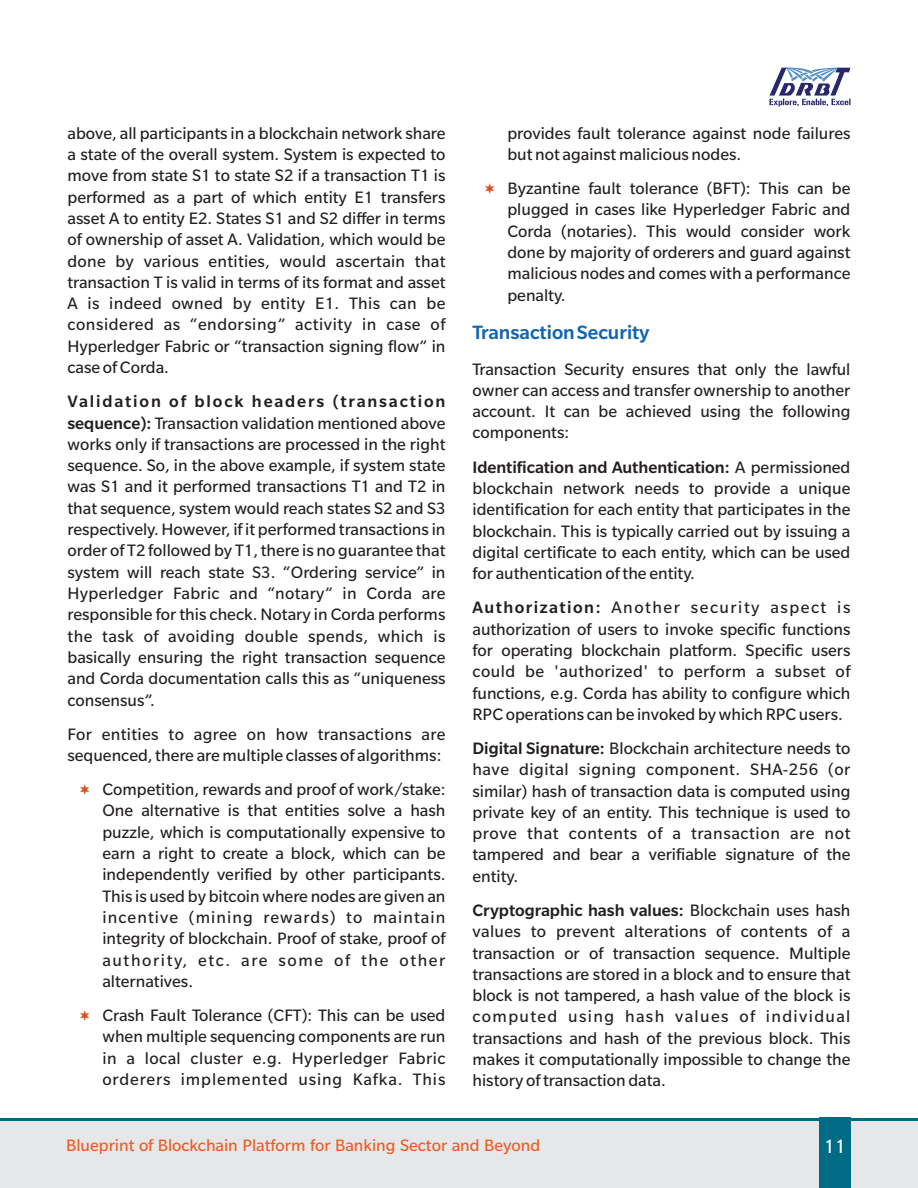
<style>
.page{position:relative;width:918px;height:1188px;background:#fff}
.page>*{position:absolute;margin:0;border:0;box-sizing:border-box;transform-origin:0 0}
.t1{font:500 21px "Slate Pro";color:#1164b1}
.t2{font:21px "Slate Pro";color:#fff}
.t3{font:18px/21.3px "Slate Pro";color:#231f20;text-align:justify}
.t4{font:18px "Slate Pro";color:#f15921}
.s1{font-weight:500}
</style>
<div class="page">
<svg style="left:770px;top:67px;width:80px;height:40px"></svg>
<div style="left:0;top:1121px;width:918px;height:67px;background:#e6e7e9"></div>
<hr style="left:0;top:1118px;width:918px;height:2px;background:#006b85">
<div style="left:819px;top:1118px;width:31px;height:70px;background:#006b85"></div>
<p class="t3" style="left:68px;top:124px;width:380px">above, all participants in a blockchain network share a state of the overall system. System is expected to move from state S1 to state S2 if a transaction T1 is performed as a part of which entity E1 transfers asset A to entity E2. States S1 and S2 differ in terms of ownership of asset A. Validation, which would be done by various entities, would ascertain that transaction T is valid in terms of its format and asset A is indeed owned by entity E1. This can be considered as “endorsing” activity in case of Hyperledger Fabric or “transaction signing flow” in case of Corda.</p>
<p class="t3" style="left:68px;top:392px;width:379px"><span class="s1">Validation of block headers (transaction sequence):</span> Transaction validation mentioned above works only if transactions are processed in the right sequence. So, in the above example, if system state was S1 and it performed transactions T1 and T2 in that sequence, system would reach states S2 and S3 respectively. However, if it performed transactions in order of T2 followed by T1, there is no guarantee that system will reach state S3. “Ordering service” in Hyperledger Fabric and “notary” in Corda are responsible for this check. Notary in Corda performs the task of avoiding double spends, which is basically ensuring the right transaction sequence and Corda documentation calls this as “uniqueness consensus”.</p>
<p class="t3" style="left:68px;top:725px;width:379px">For entities to agree on how transactions are sequenced, there are multiple classes of algorithms:</p>
<p class="t3" style="left:102px;top:780px;width:345px">Competition, rewards and proof of work/stake:<br>One alternative is that entities solve a hash puzzle, which is computationally expensive to earn a right to create a block, which can be independently verified by other participants.<br>This is used by bitcoin where nodes are given an incentive (mining rewards) to maintain integrity of blockchain. Proof of stake, proof of authority, etc. are some of the other alternatives.</p>
<p class="t3" style="left:102px;top:1006px;width:345px">Crash Fault Tolerance (CFT): This can be used when multiple sequencing components are run in a local cluster e.g. Hyperledger Fabric orderers implemented using Kafka. This</p>
<p class="t3" style="left:507px;top:124px;width:345px">provides fault tolerance against node failures but not against malicious nodes.</p>
<p class="t3" style="left:507px;top:179px;width:345px">Byzantine fault tolerance (BFT): This can be plugged in cases like Hyperledger Fabric and Corda (notaries). This would consider work done by majority of orderers and guard against malicious nodes and comes with a performance penalty.</p>
<p class="t1" style="left:472px;top:326px;width:179px">TransactionSecurity</p>
<p class="t3" style="left:472px;top:360px;width:379px">Transaction Security ensures that only the lawful owner can access and transfer ownership to another account. It can be achieved using the following components:</p>
<p class="t3" style="left:472px;top:458px;width:379px"><span class="s1">Identification and Authentication:</span> A permissioned blockchain network needs to provide a unique identification for each entity that participates in the blockchain. This is typically carried out by issuing a digital certificate to each entity, which can be used for authentication of the entity.</p>
<p class="t3" style="left:472px;top:598px;width:379px"><span class="s1">Authorization:</span> Another security aspect is authorization of users to invoke specific functions for operating blockchain platform. Specific users could be 'authorized' to perform a subset of functions, e.g. Corda has ability to configure which RPC operations can be invoked by which RPC users.</p>
<p class="t3" style="left:472px;top:739px;width:379px"><span class="s1">Digital Signature:</span> Blockchain architecture needs to have digital signing component. SHA-256 (or similar) hash of transaction data is computed using private key of an entity. This technique is used to prove that contents of a transaction are not tampered and bear a verifiable signature of the entity.</p>
<p class="t3" style="left:472px;top:901px;width:380px"><span class="s1">Cryptographic hash values:</span> Blockchain uses hash values to prevent alterations of contents of a transaction or of transaction sequence. Multiple transactions are stored in a block and to ensure that block is not tampered, a hash value of the block is computed using hash values of individual transactions and hash of the previous block. This makes it computationally impossible to change the history of transaction data.</p>
<p class="t4" style="left:66px;top:1139px;width:476px">Blueprint of Blockchain Platform for Banking Sector and Beyond</p>
<p class="t2" style="left:824px;top:1139px;width:23px">11</p>
</div>
